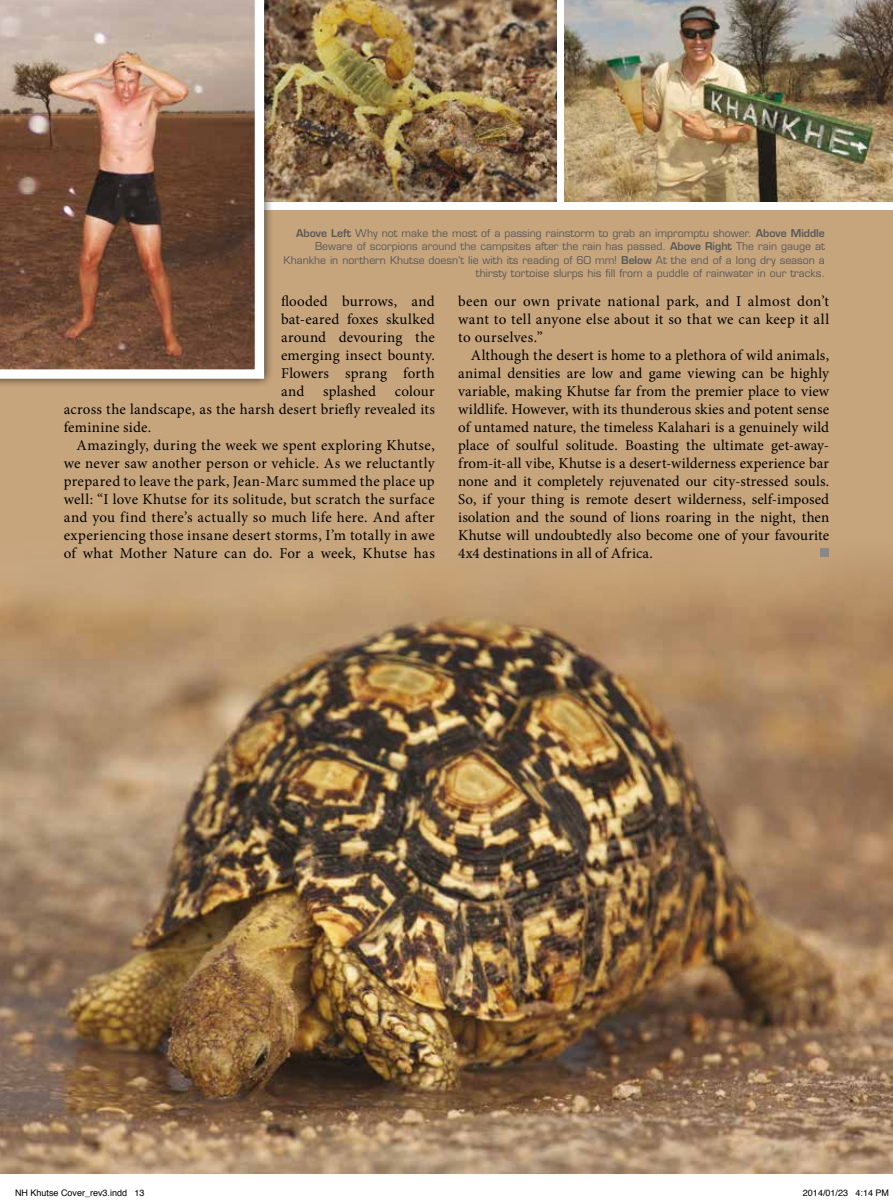
<style>
.page{position:relative;width:893px;height:1201px;background:#fff}
.page>*{position:absolute;margin:0;border:0;box-sizing:border-box;transform-origin:0 0}
.t1{font:15px/18px "Minion Pro";letter-spacing:.015em;color:#000;text-align:justify}
.t2{font:10.5px/13.5px "Eurostile LT Std";color:#58585a;text-align:right}
.t3{font:9px "Helvetica";color:#000}
.s1{font-weight:600}
</style>
<div class="page">
<div style="left:0;top:210px;width:893px;height:518px;background:#c7a57c"></div>
<img style="left:0;top:548px;width:893px;height:626px">
<img style="left:273px;top:0;width:284px;height:201px">
<img style="left:564px;top:0;width:329px;height:201px">
<div style="left:0;top:0;width:273px;height:388px;background:#000;opacity:.75"></div>
<img style="left:0;top:0;width:264px;height:379px">
<div style="left:821px;top:548px;width:8px;height:8px;background:#87888a"></div>
<p class="t2" style="left:284px;top:226px;width:543px"><span class="s1">Above Left</span> Why not make the most of a passing rainstorm to grab an impromptu shower. <span class="s1">Above Middle </span>Beware of scorpions around the campsites after the rain has passed. <span class="s1">Above Right</span> The rain gauge at Khankhe in northern Khutse doesn’t lie with its reading of 60 mm! <span class="s1">Below</span> At the end of a long dry season a thirsty tortoise slurps his fill from a puddle of rainwater in our tracks.</p>
<p class="t1" style="left:281px;top:292px;width:155px">flooded burrows, and bat-eared foxes skulked around devouring the emerging insect bounty.<br>Flowers sprang forth and</p>
<p class="t1" style="left:64px;top:382px;width:373px;text-indent:331px">colour across the landscape, as the harsh desert briefly revealed its feminine side.</p>
<p class="t1" style="left:64px;top:436px;width:373px;text-indent:13px">Amazingly, during the week we spent exploring Khutse, we never saw another person or vehicle. As we reluctantly prepared to leave the park, Jean-Marc summed the place up well: “I love Khutse for its solitude, but scratch the surface and you find there’s actually so much life here. And after experiencing those insane desert storms, I’m totally in awe of what Mother Nature can do. For a week, Khutse has</p>
<p class="t1" style="left:323px;top:382px;width:54px">splashed</p>
<p class="t1" style="left:458px;top:292px;width:372px">been our own private national park, and I almost don’t want to tell anyone else about it so that we can keep it all to ourselves.”</p>
<p class="t1" style="left:458px;top:346px;width:373px;text-indent:13px">Although the desert is home to a plethora of wild animals, animal densities are low and game viewing can be highly variable, making Khutse far from the premier place to view wildlife. However, with its thunderous skies and potent sense of untamed nature, the timeless Kalahari is a genuinely wild place of soulful solitude. Boasting the ultimate get-away&shy;from-it-all vibe, Khutse is a desert-wilderness experience bar none and it completely rejuvenated our city-stressed souls.<br>So, if your thing is remote desert wilderness, self-imposed isolation and the sound of lions roaring in the night, then Khutse will undoubtedly also become one of your favourite 4x4 destinations in all of Africa.</p>
<p class="t3" style="left:15px;top:1186px;width:131px">NH Khutse Cover_rev3.indd 13</p>
<p class="t3" style="left:803px;top:1186px;width:88px">2014/01/23 4:14 PM</p>
</div>
